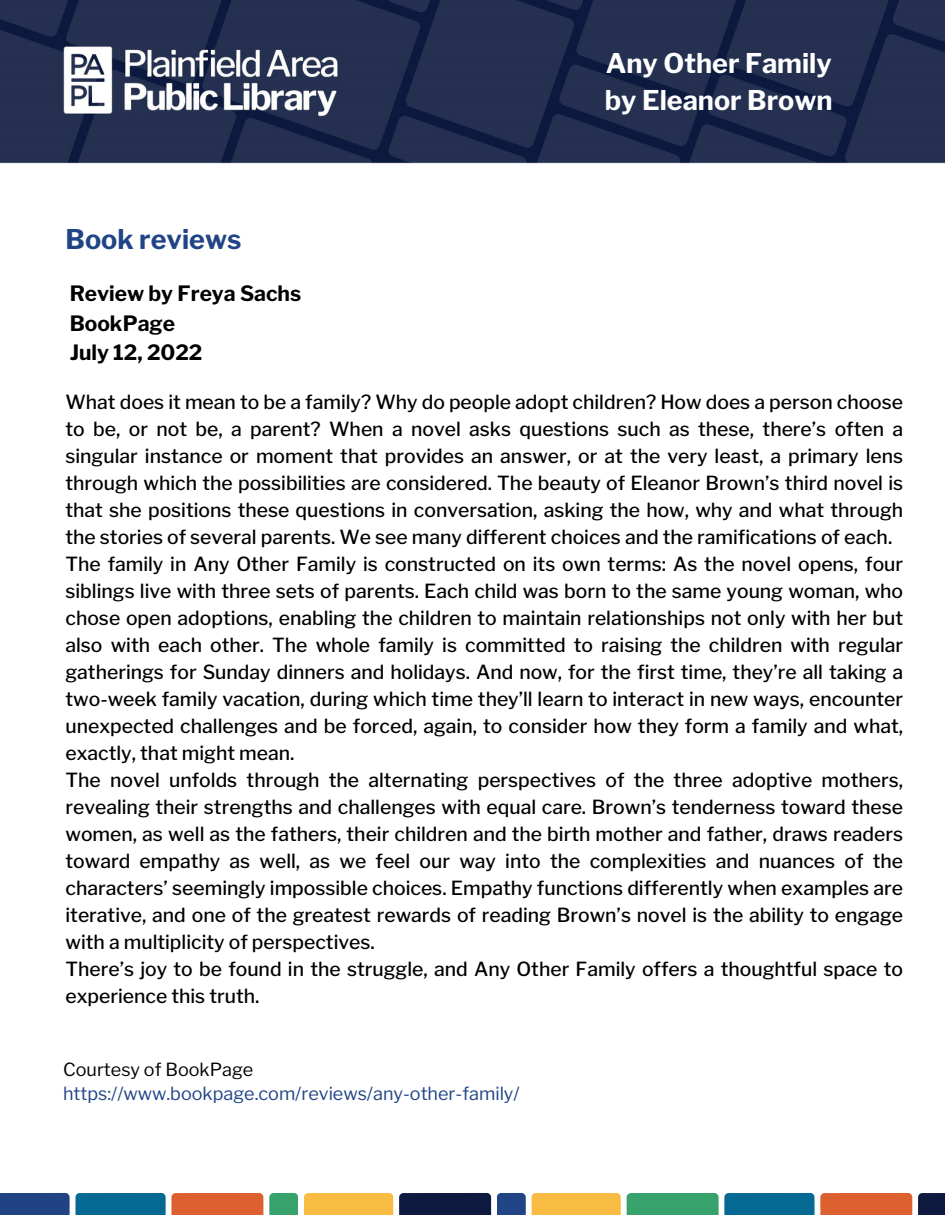
<style>
.page{position:relative;width:945px;height:1215px;background:#fff}
.page>*{position:absolute;margin:0;border:0;box-sizing:border-box;transform-origin:0 0}
.t1{font:700 27px "Libre Franklin";color:#fff}
.t2{font:700 27px "Libre Franklin";color:#204485}
.t3{font:700 21px "Libre Franklin";color:#000}
.t4{font:500 19.35px/27px "Libre Franklin";color:#000;text-align:justify}
.t5{font:18px "Libre Franklin";color:#204385}
.t6{font:18px "Libre Franklin";color:#000}
</style>
<div class="page">
<img style="left:0;top:0;width:945px;height:163px">
<svg style="left:0;top:1193px;width:263px;height:22px;background:#626372"></svg>
<svg style="left:269px;top:1193px;width:29px;height:22px"></svg>
<div style="left:304px;top:1193px;width:89px;height:22px;background:#f8bc42"></div>
<div style="left:399px;top:1193px;width:92px;height:22px;background:#0d193e"></div>
<svg style="left:497px;top:1193px;width:29px;height:22px"></svg>
<div style="left:532px;top:1193px;width:89px;height:22px;background:#f8bc42"></div>
<svg style="left:627px;top:1193px;width:285px;height:22px;background:#657f6b"></svg>
<div style="left:918px;top:1193px;width:27px;height:22px;background:#0d193e"></div>
<p class="t2" style="left:66px;top:223px;width:177px">Book reviews</p>
<p class="t3" style="left:70px;top:281px;width:233px">Review by Freya Sachs</p>
<p class="t3" style="left:70px;top:310px;width:107px">BookPage</p>
<p class="t3" style="left:70px;top:340px;width:134px">July 12, 2022</p>
<p class="t1" style="left:606px;top:47px;width:227px">Any Other Family</p>
<p class="t1" style="left:605px;top:84px;width:229px">by Eleanor Brown</p>
<p class="t4" style="left:66px;top:388px;width:839px">What does it mean to be a family? Why do people adopt children? How does a person choose to be, or not be, a parent? When a novel asks questions such as these, there’s often a singular instance or moment that provides an answer, or at the very least, a primary lens through which the possibilities are considered. The beauty of Eleanor Brown’s third novel is that she positions these questions in conversation, asking the how, why and what through the stories of several parents. We see many different choices and the ramifications of each.</p>
<p class="t4" style="left:66px;top:550px;width:839px">The family in Any Other Family is constructed on its own terms: As the novel opens, four siblings live with three sets of parents. Each child was born to the same young woman, who chose open adoptions, enabling the children to maintain relationships not only with her but also with each other. The whole family is committed to raising the children with regular gatherings for Sunday dinners and holidays. And now, for the first time, they’re all taking a two-week family vacation, during which time they’ll learn to interact in new ways, encounter unexpected challenges and be forced, again, to consider how they form a family and what, exactly, that might mean.</p>
<p class="t4" style="left:66px;top:766px;width:839px">The novel unfolds through the alternating perspectives of the three adoptive mothers, revealing their strengths and challenges with equal care. Brown’s tenderness toward these women, as well as the fathers, their children and the birth mother and father, draws readers toward empathy as well, as we feel our way into the complexities and nuances of the characters’ seemingly impossible choices. Empathy functions differently when examples are iterative, and one of the greatest rewards of reading Brown’s novel is the ability to engage with a multiplicity of perspectives.</p>
<p class="t4" style="left:66px;top:955px;width:839px">There’s joy to be found in the struggle, and Any Other Family offers a thoughtful space to experience this truth.</p>
<p class="t6" style="left:63px;top:1058px;width:192px">Courtesy of BookPage</p>
<p class="t5" style="left:63px;top:1083px;width:458px">https://www.bookpage.com/reviews/any-other-family/</p>
</div>
